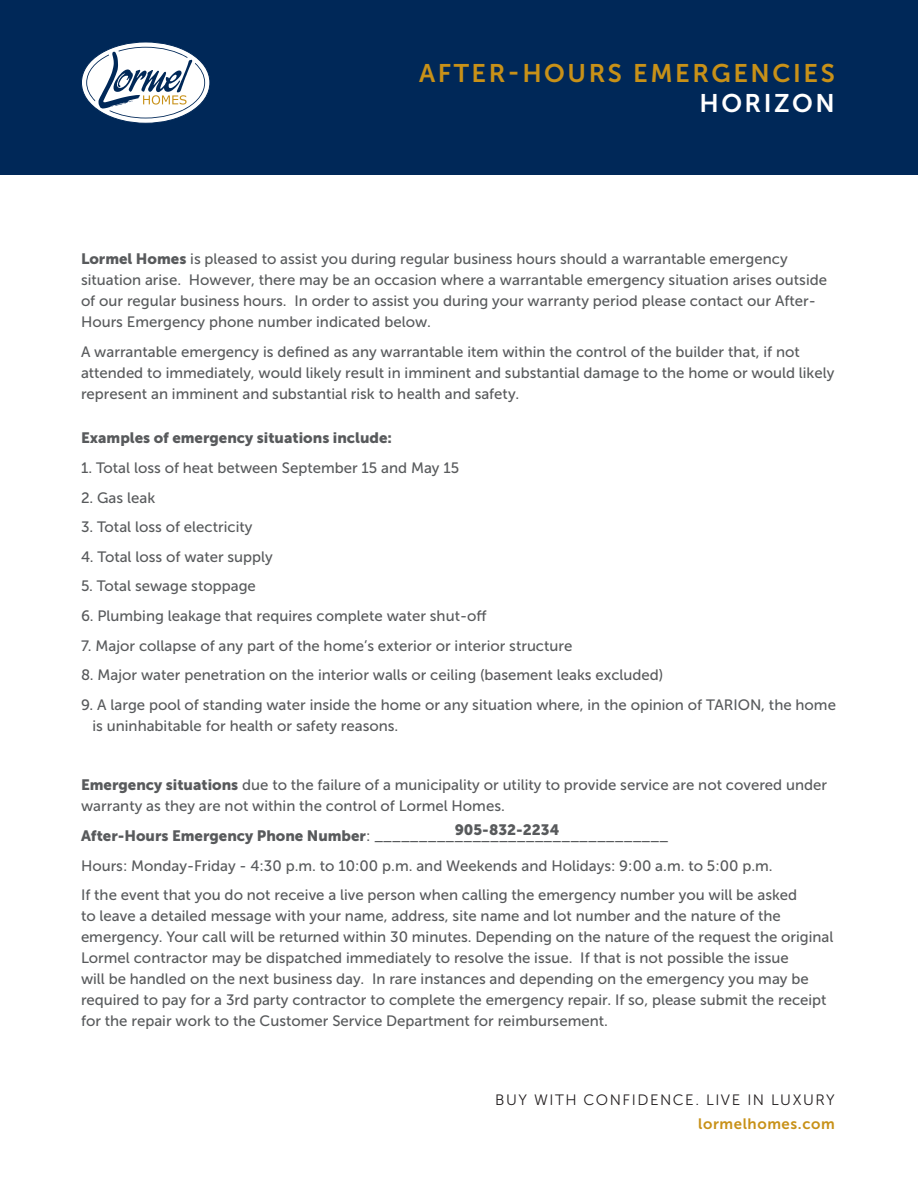
<style>
.page{position:relative;width:918px;height:1188px;background:#fff}
.page>*{position:absolute;margin:0;border:0;box-sizing:border-box;transform-origin:0 0}
.t1{font:25.35px/30.5px "Museo Sans 700";letter-spacing:.1em;color:#c89118;text-align:right}
.t2{font:15px/21px "Museo Sans 500";color:#585a5c}
.t3{font:15px "Museo Sans 900";color:#585a5c}
.t4{font:15px "Museo Sans 300";letter-spacing:.1em;color:#231f20}
.t5{font:15px "Museo Sans 700";letter-spacing:.04em;color:#c89118}
.s1{color:#fff}
.s2{font-family:"Museo Sans 900"}
</style>
<div class="page">
<div style="left:0;top:0;width:918px;height:175px;background:#002858"></div>
<svg style="left:81px;top:42px;width:129px;height:81px"></svg>
<p class="t1" style="left:419px;top:58px;width:417px">AFTER-HOURS EMERGENCIES<br><span class="s1">HORIZON</span></p>
<p class="t2" style="left:81px;top:248px;width:748px"><span class="s2">Lormel Homes</span> is pleased to assist you during regular business hours should a warrantable emergency situation arise. However, there may be an occasion where a warrantable emergency situation arises outside of our regular business hours. In order to assist you during your warranty period please contact our After-Hours Emergency phone number indicated below.</p>
<p class="t2" style="left:81px;top:341px;width:755px">A warrantable emergency is defined as any warrantable item within the control of the builder that, if not attended to immediately, would likely result in imminent and substantial damage to the home or would likely represent an imminent and substantial risk to health and safety.</p>
<p class="t3" style="left:81px;top:429px;width:312px">Examples of emergency situations include:</p>
<p class="t2" style="left:81px;top:457px;width:380px">1. Total loss of heat between September 15 and May 15</p>
<p class="t2" style="left:81px;top:487px;width:76px">2. Gas leak</p>
<p class="t2" style="left:81px;top:517px;width:173px">3. Total loss of electricity</p>
<p class="t2" style="left:81px;top:546px;width:193px">4. Total loss of water supply</p>
<p class="t2" style="left:81px;top:576px;width:176px">5. Total sewage stoppage</p>
<p class="t2" style="left:81px;top:605px;width:407px">6. Plumbing leakage that requires complete water shut-off</p>
<p class="t2" style="left:81px;top:635px;width:493px">7. Major collapse of any part of the home’s exterior or interior structure</p>
<p class="t2" style="left:81px;top:665px;width:584px">8. Major water penetration on the interior walls or ceiling (basement leaks excluded)</p>
<p class="t2" style="left:93px;top:694px;width:745px;text-indent:-12px">9. A large pool of standing water inside the home or any situation where, in the opinion of TARION, the home is uninhabitable for health or safety reasons.</p>
<p class="t2" style="left:81px;top:775px;width:748px"><span class="s2">Emergency situations</span> due to the failure of a municipality or utility to provide service are not covered under warranty as they are not within the control of Lormel Homes.</p>
<p class="t2" style="left:81px;top:825px;width:589px"><span class="s2">After-Hours Emergency Phone Number</span>: _________________________________</p>
<p class="t2" style="left:81px;top:855px;width:693px">Hours: Monday-Friday - 4:30 p.m. to 10:00 p.m. and Weekends and Holidays: 9:00 a.m. to 5:00 p.m.</p>
<p class="t2" style="left:81px;top:885px;width:754px">If the event that you do not receive a live person when calling the emergency number you will be asked<br>to leave a detailed message with your name, address, site name and lot number and the nature of the emergency. Your call will be returned within 30 minutes. Depending on the nature of the request the original Lormel contractor may be dispatched immediately to resolve the issue. If that is not possible the issue<br>will be handled on the next business day. In rare instances and depending on the emergency you may be required to pay for a 3rd party contractor to complete the emergency repair. If so, please submit the receipt for the repair work to the Customer Service Department for reimbursement.</p>
<p class="t3" style="left:455px;top:821px;width:106px">905-832-2234</p>
<p class="t4" style="left:495px;top:1092px;width:341px">BUY WITH CONFIDENCE. LIVE IN LUXURY</p>
<p class="t5" style="left:698px;top:1115px;width:138px">lormelhomes.com</p>
</div>
